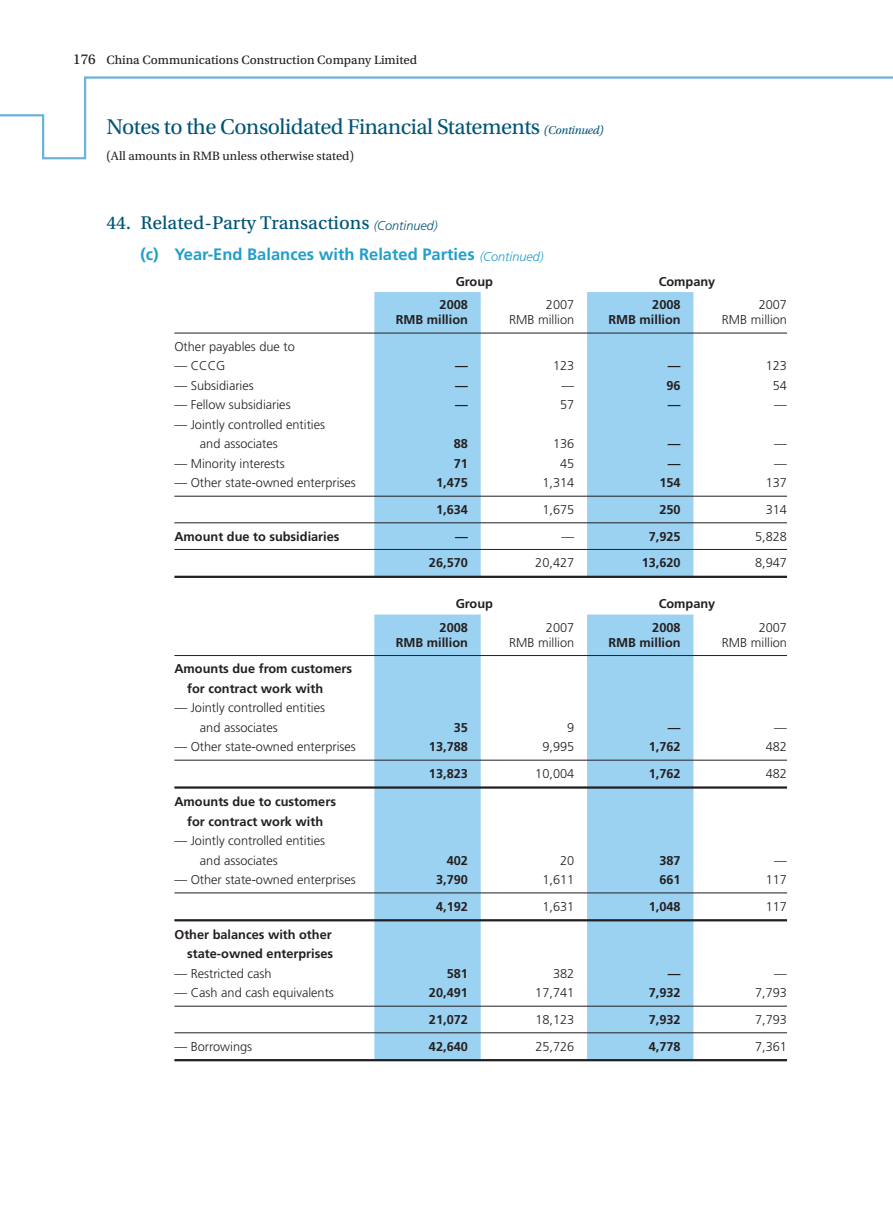
<style>
.page{position:relative;width:893px;height:1212px;background:#fff}
.page>*{position:absolute;margin:0;border:0;box-sizing:border-box;transform-origin:0 0}
.t1{font:22.5px "Utopia Std";letter-spacing:-.02em;color:#005578}
.t2{font:19.5px "Utopia Std Capt";color:#005578}
.t3{font:700 16.5px "Frutiger LT Std";color:#229ecc}
.t4{font:300 12.75px/19.5px "Frutiger LT Std";color:#231f20}
.t5{font:700 12.75px/19.5px "Frutiger LT Std";color:#231f20}
.t6{font:12.75px "Utopia Std Capt";color:#231f20}
.t7{font:12.75px "Utopia Std";color:#231f20}
.s1{font-size:15px}
.s2{font-style:italic;font-size:12px}
.s3{font-family:"Frutiger LT Std";font-weight:300;font-style:italic;font-size:12.75px}
.s4{font-weight:300;font-style:italic;font-size:12.75px}
</style>
<div class="page">
<svg style="left:0;top:76px;width:892px;height:84px"></svg>
<svg style="left:374px;top:292px;width:319px;height:283px;fill:#9bd2f2"></svg>
<svg style="left:174px;top:332px;width:613px;height:2px"></svg>
<svg style="left:174px;top:495px;width:613px;height:2px"></svg>
<svg style="left:174px;top:522px;width:613px;height:2px"></svg>
<svg style="left:174px;top:549px;width:613px;height:1px"></svg>
<svg style="left:174px;top:575px;width:613px;height:3px;background:#515256"></svg>
<svg style="left:374px;top:615px;width:319px;height:443px;fill:#9bd2f2"></svg>
<svg style="left:174px;top:655px;width:613px;height:1px"></svg>
<svg style="left:174px;top:759px;width:613px;height:2px"></svg>
<svg style="left:174px;top:785px;width:613px;height:5px"></svg>
<svg style="left:174px;top:892px;width:613px;height:2px"></svg>
<svg style="left:174px;top:918px;width:613px;height:5px"></svg>
<svg style="left:174px;top:1005px;width:613px;height:2px"></svg>
<svg style="left:174px;top:1058px;width:613px;height:4px"></svg>
<svg style="left:174px;top:1032px;width:613px;height:2px"></svg>
<p class="t6" style="left:73px;top:55px;width:345px"><span class="s1">176</span> China Communications Construction Company Limited</p>
<h1 class="t1" style="left:106px;top:118px;width:499px">Notes to the Consolidated Financial Statements <span class="s2">(Continued)</span></h1>
<p class="t7" style="left:106px;top:150px;width:249px">(All amounts in RMB unless otherwise stated)</p>
<h2 class="t2" style="left:106px;top:215px;width:333px">44. Related-Party Transactions <span class="s3">(Continued)</span></h2>
<p class="t3" style="left:140px;top:247px;width:404px">(c) Year-End Balances with Related Parties <span class="s4">(Continued)</span></p>
<p class="t5" style="left:455px;top:272px;width:39px">Group</p>
<p class="t5" style="left:658px;top:272px;width:58px">Company</p>
<p class="t5" style="left:439px;top:296px;width:30px">2008</p>
<p class="t4" style="left:546px;top:296px;width:30px">2007</p>
<p class="t5" style="left:652px;top:296px;width:30px">2008</p>
<p class="t4" style="left:758px;top:296px;width:30px">2007</p>
<p class="t5" style="left:395px;top:311px;width:74px">RMB million</p>
<p class="t4" style="left:509px;top:311px;width:67px">RMB million</p>
<p class="t5" style="left:608px;top:311px;width:74px">RMB million</p>
<p class="t4" style="left:721px;top:311px;width:67px">RMB million</p>
<p class="t4" style="left:174px;top:337px;width:122px">Other payables due to</p>
<p class="t4" style="left:174px;top:357px;width:53px">— CCCG</p>
<p class="t5" style="left:455px;top:357px;width:14px">—</p>
<p class="t4" style="left:553px;top:357px;width:23px">123</p>
<p class="t5" style="left:668px;top:357px;width:14px">—</p>
<p class="t4" style="left:765px;top:357px;width:23px">123</p>
<p class="t4" style="left:174px;top:376px;width:81px">— Subsidiaries</p>
<p class="t5" style="left:455px;top:376px;width:14px">—</p>
<p class="t4" style="left:561px;top:376px;width:14px">—</p>
<p class="t5" style="left:666px;top:376px;width:16px">96</p>
<p class="t4" style="left:772px;top:376px;width:16px">54</p>
<p class="t4" style="left:174px;top:396px;width:118px">— Fellow subsidiaries</p>
<p class="t5" style="left:455px;top:396px;width:14px">—</p>
<p class="t4" style="left:560px;top:396px;width:16px">57</p>
<p class="t5" style="left:668px;top:396px;width:14px">—</p>
<p class="t4" style="left:774px;top:396px;width:14px">—</p>
<p class="t4" style="left:200px;top:415px;width:127px;text-indent:-26px">— Jointly controlled entities and associates</p>
<p class="t5" style="left:454px;top:435px;width:16px">88</p>
<p class="t4" style="left:553px;top:435px;width:23px">136</p>
<p class="t5" style="left:668px;top:435px;width:14px">—</p>
<p class="t4" style="left:774px;top:435px;width:14px">—</p>
<p class="t4" style="left:174px;top:454px;width:112px">— Minority interests</p>
<p class="t5" style="left:454px;top:454px;width:16px">71</p>
<p class="t4" style="left:560px;top:454px;width:16px">45</p>
<p class="t5" style="left:668px;top:454px;width:14px">—</p>
<p class="t4" style="left:774px;top:454px;width:14px">—</p>
<p class="t4" style="left:174px;top:474px;width:183px">— Other state-owned enterprises</p>
<p class="t5" style="left:436px;top:474px;width:33px">1,475</p>
<p class="t4" style="left:542px;top:474px;width:33px">1,314</p>
<p class="t5" style="left:659px;top:474px;width:23px">154</p>
<p class="t4" style="left:765px;top:474px;width:23px">137</p>
<p class="t5" style="left:436px;top:500px;width:33px">1,634</p>
<p class="t4" style="left:542px;top:500px;width:33px">1,675</p>
<p class="t5" style="left:659px;top:500px;width:23px">250</p>
<p class="t4" style="left:765px;top:500px;width:23px">314</p>
<p class="t5" style="left:174px;top:527px;width:167px">Amount due to subsidiaries</p>
<p class="t5" style="left:455px;top:527px;width:14px">—</p>
<p class="t4" style="left:561px;top:527px;width:14px">—</p>
<p class="t5" style="left:648px;top:527px;width:33px">7,925</p>
<p class="t4" style="left:755px;top:527px;width:33px">5,828</p>
<p class="t5" style="left:429px;top:554px;width:40px">26,570</p>
<p class="t4" style="left:535px;top:554px;width:40px">20,427</p>
<p class="t5" style="left:641px;top:554px;width:40px">13,620</p>
<p class="t4" style="left:755px;top:554px;width:33px">8,947</p>
<p class="t5" style="left:455px;top:595px;width:39px">Group</p>
<p class="t5" style="left:658px;top:595px;width:58px">Company</p>
<p class="t5" style="left:439px;top:618px;width:30px">2008</p>
<p class="t4" style="left:546px;top:618px;width:30px">2007</p>
<p class="t5" style="left:652px;top:618px;width:30px">2008</p>
<p class="t4" style="left:758px;top:618px;width:30px">2007</p>
<p class="t5" style="left:395px;top:633px;width:74px">RMB million</p>
<p class="t4" style="left:509px;top:633px;width:67px">RMB million</p>
<p class="t5" style="left:608px;top:633px;width:74px">RMB million</p>
<p class="t4" style="left:721px;top:633px;width:67px">RMB million</p>
<p class="t5" style="left:187px;top:660px;width:166px;text-indent:-13px">Amounts due from customers for contract work with</p>
<p class="t4" style="left:200px;top:699px;width:127px;text-indent:-26px">— Jointly controlled entities and associates</p>
<p class="t5" style="left:454px;top:718px;width:16px">35</p>
<p class="t4" style="left:567px;top:718px;width:9px">9</p>
<p class="t5" style="left:668px;top:718px;width:14px">—</p>
<p class="t4" style="left:774px;top:718px;width:14px">—</p>
<p class="t4" style="left:174px;top:738px;width:183px">— Other state-owned enterprises</p>
<p class="t5" style="left:429px;top:738px;width:40px">13,788</p>
<p class="t4" style="left:542px;top:738px;width:33px">9,995</p>
<p class="t5" style="left:648px;top:738px;width:33px">1,762</p>
<p class="t4" style="left:765px;top:738px;width:23px">482</p>
<p class="t5" style="left:429px;top:764px;width:40px">13,823</p>
<p class="t4" style="left:535px;top:764px;width:40px">10,004</p>
<p class="t5" style="left:648px;top:764px;width:33px">1,762</p>
<p class="t4" style="left:765px;top:764px;width:23px">482</p>
<p class="t5" style="left:174px;top:792px;width:163px;text-align:center">Amounts due to customers for contract work with</p>
<p class="t4" style="left:200px;top:831px;width:127px;text-indent:-26px">— Jointly controlled entities and associates</p>
<p class="t5" style="left:446px;top:851px;width:23px">402</p>
<p class="t4" style="left:560px;top:851px;width:16px">20</p>
<p class="t5" style="left:659px;top:851px;width:23px">387</p>
<p class="t4" style="left:774px;top:851px;width:14px">—</p>
<p class="t4" style="left:174px;top:870px;width:183px">— Other state-owned enterprises</p>
<p class="t5" style="left:436px;top:870px;width:33px">3,790</p>
<p class="t4" style="left:542px;top:870px;width:33px">1,611</p>
<p class="t5" style="left:659px;top:870px;width:23px">661</p>
<p class="t4" style="left:765px;top:870px;width:23px">117</p>
<p class="t5" style="left:436px;top:897px;width:33px">4,192</p>
<p class="t4" style="left:542px;top:897px;width:33px">1,631</p>
<p class="t5" style="left:648px;top:897px;width:33px">1,048</p>
<p class="t4" style="left:765px;top:897px;width:23px">117</p>
<p class="t5" style="left:174px;top:925px;width:160px;text-align:right">Other balances with other state-owned enterprises</p>
<p class="t4" style="left:174px;top:964px;width:99px">— Restricted cash</p>
<p class="t5" style="left:446px;top:964px;width:23px">581</p>
<p class="t4" style="left:553px;top:964px;width:23px">382</p>
<p class="t5" style="left:668px;top:964px;width:14px">—</p>
<p class="t4" style="left:774px;top:964px;width:14px">—</p>
<p class="t4" style="left:174px;top:984px;width:161px">— Cash and cash equivalents</p>
<p class="t5" style="left:429px;top:984px;width:40px">20,491</p>
<p class="t4" style="left:535px;top:984px;width:40px">17,741</p>
<p class="t5" style="left:648px;top:984px;width:33px">7,932</p>
<p class="t4" style="left:755px;top:984px;width:33px">7,793</p>
<p class="t5" style="left:429px;top:1010px;width:40px">21,072</p>
<p class="t4" style="left:535px;top:1010px;width:40px">18,123</p>
<p class="t5" style="left:648px;top:1010px;width:33px">7,932</p>
<p class="t4" style="left:755px;top:1010px;width:33px">7,793</p>
<p class="t4" style="left:174px;top:1037px;width:79px">— Borrowings</p>
<p class="t5" style="left:429px;top:1037px;width:40px">42,640</p>
<p class="t4" style="left:535px;top:1037px;width:40px">25,726</p>
<p class="t5" style="left:648px;top:1037px;width:33px">4,778</p>
<p class="t4" style="left:755px;top:1037px;width:33px">7,361</p>
</div>
